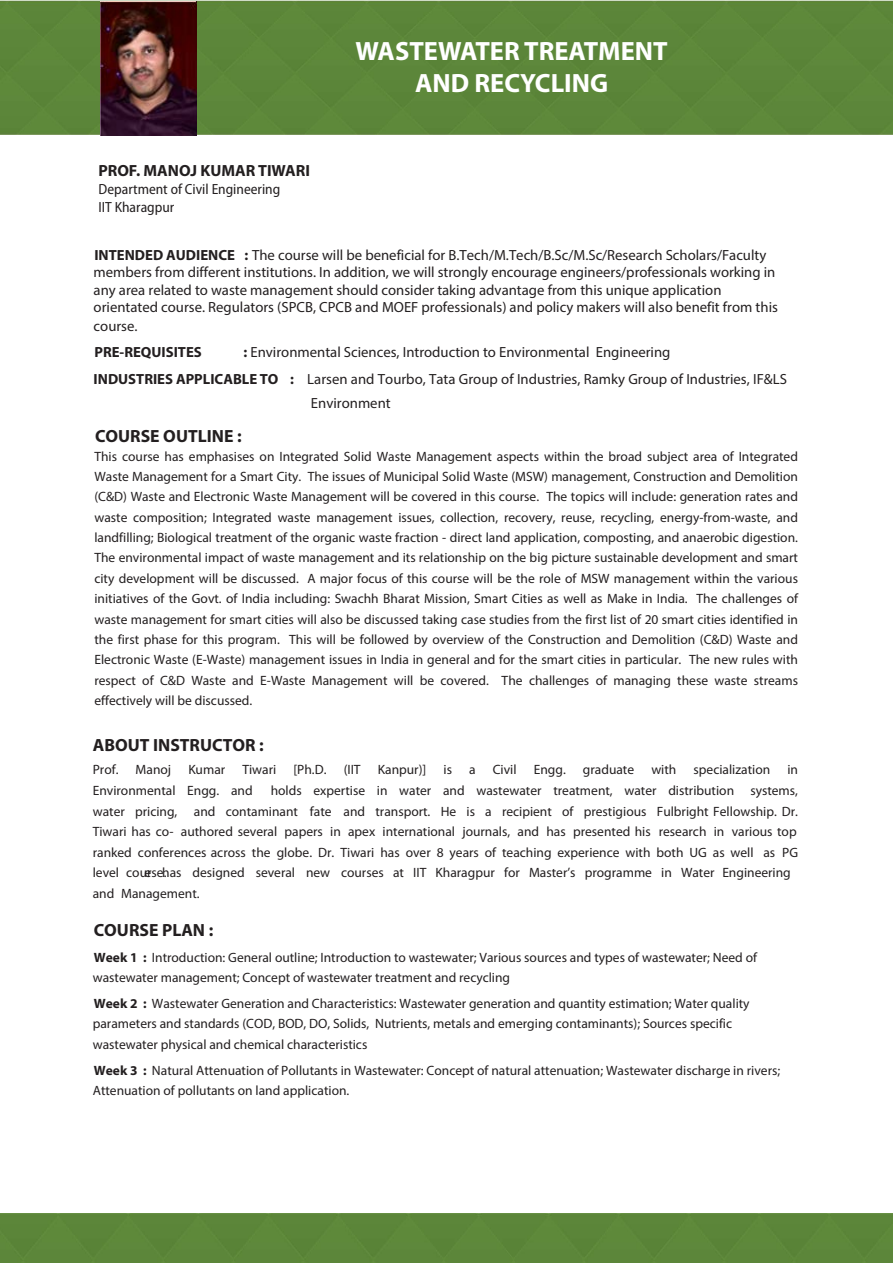
<style>
.page{position:relative;width:893px;height:1263px;background:#fff}
.page>*{position:absolute;margin:0;border:0;box-sizing:border-box;transform-origin:0 0}
.t1{font:700 26.55px/31.8px "Myriad Pro";color:#fff;text-align:center}
.t2{font:700 17.7px "Myriad Pro";color:#231f20}
.t3{font:700 16.2px "Myriad Pro";color:#231f20}
.t4{font:14.7px/17.7px "Myriad Pro";color:#231f20}
.t5{font:semi-condensed 14.7px/17.7px "Myriad Pro";color:#231f20}
.t6{font:700 14.7px "Myriad Pro";color:#231f20}
.t7{font:13.5px/20.4px "Myriad Pro";color:#231f20}
.s1{font-weight:700}
.s2{font-style:inherit}
</style>
<div class="page">
<div style="left:0;top:1px;width:893px;height:134px;background:#5c863a"></div>
<img style="left:101px;top:2px;width:95px;height:133px">
<div style="left:0;top:1214px;width:893px;height:49px;background:#5c863a"></div>
<p class="t1" style="left:355px;top:34px;width:314px">WASTEWATER TREATMENT<br>AND RECYCLING</p>
<p class="t3" style="left:98px;top:160px;width:213px">PROF. MANOJ KUMAR TIWARI</p>
<p class="t5" style="left:98px;top:180px;width:183px">Department of Civil Engineering<br>IIT Kharagpur</p>
<p class="t4" style="left:94px;top:246px;width:686px"><span class="s1">INTENDED AUDIENCE :</span> The course will be beneficial for B.Tech/M.Tech/B.Sc/M.Sc/Research Scholars/Faculty members from different institutions. In addition, we will strongly encourage engineers/professionals working in any area related to waste management should consider taking advantage from this unique application orientated course. Regulators (SPCB, CPCB and MOEF professionals) and policy makers will also benefit from this course.</p>
<p class="t6" style="left:94px;top:343px;width:109px">PRE-REQUISITES</p>
<p class="t4" style="left:94px;top:339px;width:695px;line-height:26.5px;text-indent:150px"><span class="s1">:</span> Environmental Sciences, Introduction to Environmental Engineering<br><span class="s1">INDUSTRIES APPLICABLE TO :</span> Larsen and Tourbo, Tata Group of Industries, Ramky Group of Industries, IF&amp;LS</p>
<p class="t4" style="left:311px;top:394px;width:81px">Environment</p>
<p class="t2" style="left:95px;top:424px;width:148px">COURSE OUTLINE :</p>
<p class="t7" style="left:94px;top:446px;width:705px;text-align:justify">This course has emphasises on Integrated Solid Waste Management aspects within the broad subject area of Integrated Waste Management for a Smart City. The issues of Municipal Solid Waste (MSW) management, Construction and Demolition (C&amp;D) Waste and Electronic Waste Management will be covered in this course. The topics will include: generation rates and waste composition; Integrated waste management issues, collection, recovery, reuse, recycling, energy-from-waste, and landfilling; Biological treatment of the organic waste fraction - direct land application, composting, and anaerobic digestion.<br>The environmental impact of waste management and its relationship on the big picture sustainable development and smart city development will be discussed. A major focus of this course will be the role of MSW management within the various initiatives of the Govt. of India including: Swachh Bharat Mission, Smart Cities as well as Make in India. The challenges of waste management for smart cities will also be discussed taking case studies from the first list of 20 smart cities identified in the first phase for this program. This will be followed by overview of the Construction and Demolition (C&amp;D) Waste and Electronic Waste (E-Waste) management issues in India in general and for the smart cities in particular. The new rules with respect of C&amp;D Waste and E-Waste Management will be covered. The challenges of managing these waste streams effectively will be discussed.</p>
<p class="t2" style="left:93px;top:733px;width:172px">ABOUT INSTRUCTOR :</p>
<p class="t7" style="left:93px;top:759px;width:27px">Prof.</p>
<p class="t7" style="left:136px;top:759px;width:37px">Man<span class="s2">o</span>j</p>
<p class="t7" style="left:188px;top:759px;width:38px">Kumar</p>
<p class="t7" style="left:242px;top:759px;width:35px">Tiwari</p>
<p class="t7" style="left:293px;top:759px;width:35px">[Ph.D.</p>
<p class="t7" style="left:344px;top:759px;width:18px">(IIT</p>
<p class="t7" style="left:378px;top:759px;width:50px">Kanpur)]</p>
<p class="t7" style="left:443px;top:759px;width:10px">is</p>
<p class="t7" style="left:469px;top:759px;width:8px">a</p>
<p class="t7" style="left:493px;top:759px;width:25px">Civil</p>
<p class="t7" style="left:534px;top:759px;width:34px">Engg.</p>
<p class="t7" style="left:583px;top:759px;width:53px">graduate</p>
<p class="t7" style="left:651px;top:759px;width:27px">with</p>
<p class="t7" style="left:694px;top:759px;width:78px">specialization</p>
<p class="t7" style="left:787px;top:759px;width:12px">in</p>
<p class="t7" style="left:93px;top:780px;width:161px">Environmental Engg. and</p>
<p class="t7" style="left:93px;top:780px;width:707px;text-align:justify;text-indent:178px">holds expertise in water and wastewater treatment, water distribution systems, water pricing, and contaminant fate and transport. He is a recipient of prestigious Fulbright Fellowship. Dr.<br>Tiwari has co- authored several papers in apex international journals, and has presented his research in various top ranked conferences across the globe. Dr. Tiwari has over 8 years of teaching experience with both UG as well as PG level coure has designed several new</p>
<p class="t7" style="left:152px;top:862px;width:16px">se.</p>
<p class="t7" style="left:341px;top:862px;width:451px">courses at IIT Kharagpur for Master’s programme in Water Engineering</p>
<p class="t7" style="left:93px;top:883px;width:108px">and Management.</p>
<p class="t2" style="left:94px;top:919px;width:121px">COURSE PLAN :</p>
<p class="t7" style="left:93px;top:947px;width:666px"><span class="s1">Week 1 :</span> Introduction: General outline; Introduction to wastewater; Various sources and types of wastewater; Need of wastewater management; Concept of wastewater treatment and recycling</p>
<p class="t7" style="left:93px;top:993px;width:658px"><span class="s1">Week 2 :</span> Wastewater Generation and Characteristics: Wastewater generation and quantity estimation; Water quality parameters and standards (COD, BOD, DO, Solids, Nutrients, metals and emerging contaminants); Sources specific wastewater physical and chemical characteristics</p>
<p class="t7" style="left:93px;top:1060px;width:689px"><span class="s1">Week 3 :</span> Natural Attenuation of Pollutants in Wastewater: Concept of natural attenuation; Wastewater discharge in rivers;<br>Attenuation of pollutants on land application.</p>
</div>
